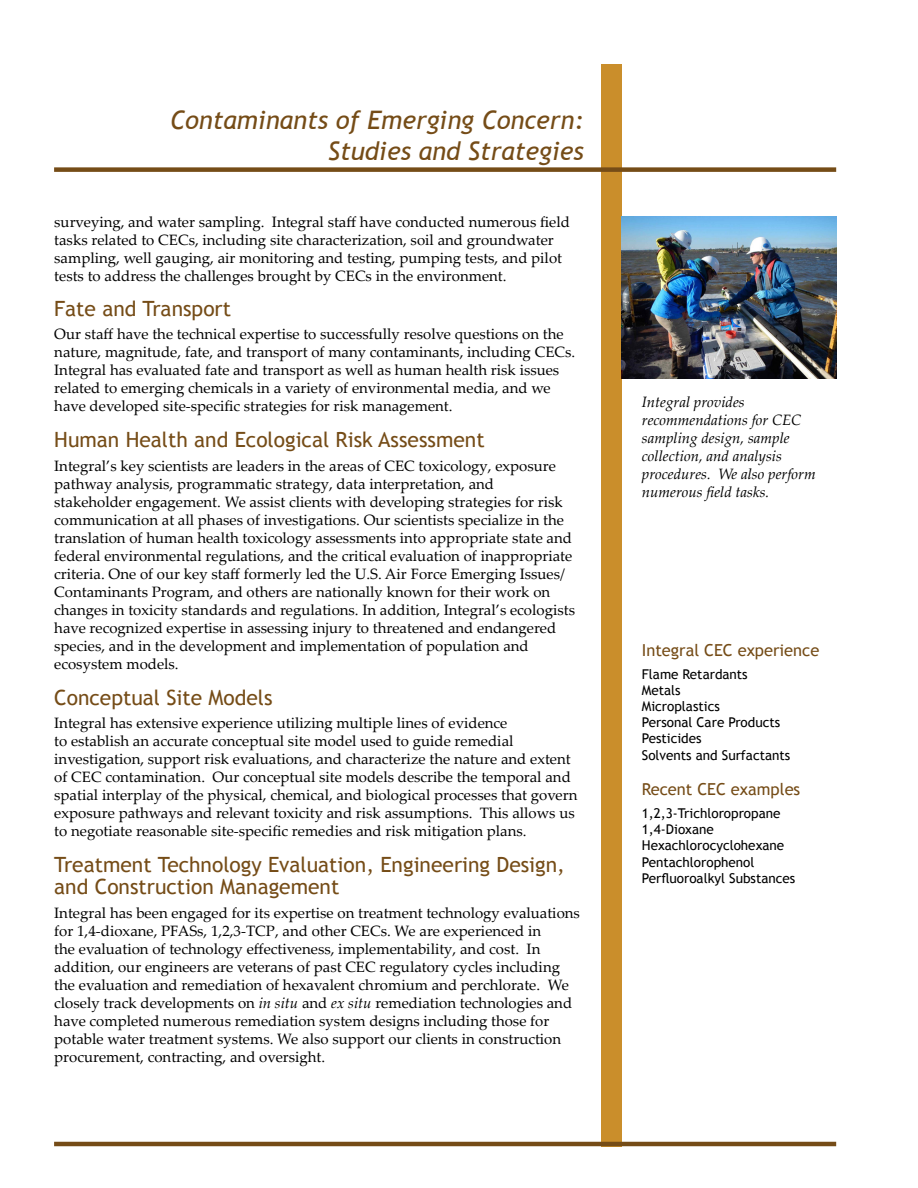
<style>
.page{position:relative;width:918px;height:1188px;background:#fff}
.page>*{position:absolute;margin:0;border:0;box-sizing:border-box;transform-origin:0 0}
.t1{font:italic 25.5px/30.6px "Trebuchet MS";color:#754c17;text-align:right}
.t2{font:21px/22.5px "Trebuchet MS";color:#754c17}
.t3{font:16.5px "Trebuchet MS";color:#754c17}
.t4{font:15px/18px "Palatino Linotype";color:#000}
.t5{font:italic 15px/18px "Palatino Linotype";color:#000}
.t6{font:13.5px/16.2px "Trebuchet MS";color:#000}
.s1{font-style:italic}
</style>
<div class="page">
<div style="left:601px;top:64px;width:20px;height:1082px;background:#ca8e2b"></div>
<div style="left:54px;top:167px;width:782px;height:5px;background:#754c17"></div>
<hr style="left:54px;top:1142px;width:782px;height:4px;background:#754c17">
<img style="left:621px;top:216px;width:216px;height:162px">
<h1 class="t1" style="left:170px;top:105px;width:415px">Contaminants of Emerging Concern:<br>Studies and Strategies</h1>
<p class="t4" style="left:54px;top:213px;width:517px">surveying, and water sampling. Integral staff have conducted numerous field tasks related to CECs, including site characterization, soil and groundwater sampling, well gauging, air monitoring and testing, pumping tests, and pilot tests to address the challenges brought by CECs in the environment.</p>
<h2 class="t2" style="left:54px;top:297px;width:178px">Fate and Transport</h2>
<p class="t4" style="left:54px;top:324px;width:522px">Our staff have the technical expertise to successfully resolve questions on the nature, magnitude, fate, and transport of many contaminants, including CECs.<br>Integral has evaluated fate and transport as well as human health risk issues related to emerging chemicals in a variety of environmental media, and we have developed site-specific strategies for risk management.</p>
<h2 class="t2" style="left:54px;top:429px;width:432px">Human Health and Ecological Risk Assessment</h2>
<p class="t4" style="left:54px;top:456px;width:522px">Integral’s key scientists are leaders in the areas of CEC toxicology, exposure pathway analysis, programmatic strategy, data interpretation, and stakeholder engagement. We assist clients with developing strategies for risk communication at all phases of investigations. Our scientists specialize in the translation of human health toxicology assessments into appropriate state and federal environmental regulations, and the critical evaluation of inappropriate criteria. One of our key staff formerly led the U.S. Air Force Emerging Issues/ Contaminants Program, and others are nationally known for their work on changes in toxicity standards and regulations. In addition, Integral’s ecologists have recognized expertise in assessing injury to threatened and endangered species, and in the development and implementation of population and ecosystem models.</p>
<h2 class="t2" style="left:54px;top:686px;width:220px">Conceptual Site Models</h2>
<p class="t4" style="left:54px;top:713px;width:525px">Integral has extensive experience utilizing multiple lines of evidence<br>to establish an accurate conceptual site model used to guide remedial investigation, support risk evaluations, and characterize the nature and extent of CEC contamination. Our conceptual site models describe the temporal and spatial interplay of the physical, chemical, and biological processes that govern exposure pathways and relevant toxicity and risk assumptions. This allows us to negotiate reasonable site-specific remedies and risk mitigation plans.</p>
<h2 class="t2" style="left:54px;top:854px;width:512px">Treatment Technology Evaluation, Engineering Design, and Construction Management</h2>
<p class="t4" style="left:54px;top:903px;width:527px">Integral has been engaged for its expertise on treatment technology evaluations for 1,4-dioxane, PFASs, 1,2,3-TCP, and other CECs. We are experienced in<br>the evaluation of technology effectiveness, implementability, and cost. In addition, our engineers are veterans of past CEC regulatory cycles including the evaluation and remediation of hexavalent chromium and perchlorate. We closely track developments on <span class="s1">in situ</span> and <span class="s1">ex situ</span> remediation technologies and have completed numerous remediation system designs including those for potable water treatment systems. We also support our clients in construction procurement, contracting, and oversight.</p>
<p class="t5" style="left:642px;top:392px;width:175px">Integral provides recommendations for CEC sampling design, sample collection, and analysis procedures. We also perform numerous field tasks.</p>
<p class="t3" style="left:642px;top:640px;width:179px">Integral CEC experience</p>
<p class="t6" style="left:642px;top:666px;width:150px">Flame Retardants<br>Metals<br>Microplastics<br>Personal Care Products<br>Pesticides<br>Solvents and Surfactants</p>
<p class="t3" style="left:642px;top:780px;width:160px">Recent CEC examples</p>
<p class="t6" style="left:642px;top:805px;width:155px">1,2,3-Trichloropropane<br>1,4-Dioxane<br>Hexachlorocyclohexane<br>Pentachlorophenol<br>Perfluoroalkyl Substances</p>
</div>
